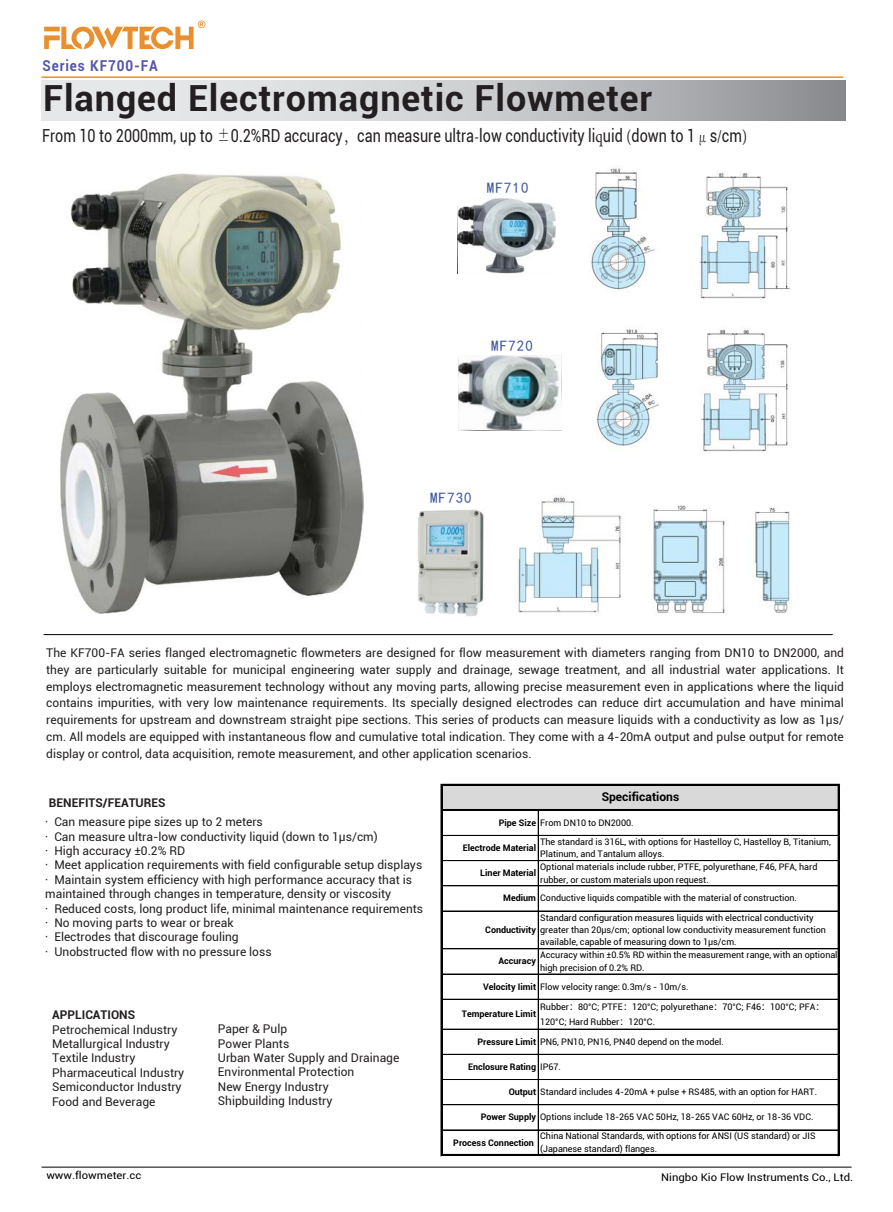
<style>
.page{position:relative;width:893px;height:1212px;background:#fff}
.page>*{position:absolute;margin:0;border:0;box-sizing:border-box;transform-origin:0 0}
.t1{font:700 36px "Roboto";letter-spacing:.025em;color:#231f20}
.t2{font:18px "Roboto";color:#221e1f;scale:.8 1}
.t3{font:15px "Sim Hei";letter-spacing:.07em;color:#4058a0}
.t4{font:700 15px "Roboto";letter-spacing:.065em;color:#55a;scale:.9 1}
.t5{font:12px/14.4px "Roboto";color:#231f20}
.t6{font:700 12px "Roboto";color:#231f20}
.t7{font:700 12px "Roboto";color:#000}
.t8{font:10.5px "Roboto";color:#000;scale:1.08 1}
.t9{font:9px/12.5px "Roboto";letter-spacing:-.005em;color:#000}
.t10{font:700 9px "Roboto";letter-spacing:-.005em;color:#000}
.s1{font-family:"Adobe Song Std";font-weight:300}
.s2{font-family:"Minion Pro"}
.s3{font-weight:700}
.s4{font-family:"Source Han Sans CN"}
.s5{font-weight:400}
</style>
<div class="page">
<svg style="left:41px;top:81px;width:804px;height:40px;background:#c8c9cb"></svg>
<svg style="left:44px;top:21px;width:161px;height:28px"></svg>
<hr style="left:41px;top:76px;width:802px;height:2px;background:#ea8f2f">
<hr style="left:44px;top:634px;width:789px;height:1px;background:#000">
<hr style="left:42px;top:1167px;width:810px;height:1px;background:#000">
<img style="left:61px;top:173px;width:303px;height:440px">
<img style="left:459px;top:356px;width:102px;height:75px">
<img style="left:417px;top:509px;width:67px;height:107px">
<img style="left:591px;top:166px;width:199px;height:132px">
<img style="left:597px;top:327px;width:191px;height:125px">
<img style="left:518px;top:496px;width:272px;height:119px">
<img style="left:458px;top:198px;width:98px;height:76px">
<div style="left:442px;top:786px;width:397px;height:24px;background:#d9d9d9"></div>
<hr style="left:441px;top:784px;width:1px;height:372px;background:#000">
<hr style="left:838px;top:786px;width:1px;height:370px;background:#000">
<hr style="left:538px;top:811px;width:1px;height:343px;background:#000">
<hr style="left:442px;top:784px;width:397px;height:2px;background:#000">
<hr style="left:442px;top:809px;width:397px;height:2px;background:#000">
<hr style="left:442px;top:835px;width:396px;height:1px;background:#000">
<hr style="left:442px;top:860px;width:396px;height:1px;background:#000">
<hr style="left:442px;top:885px;width:396px;height:1px;background:#000">
<hr style="left:442px;top:886px;width:396px;height:1px;background:#000">
<hr style="left:442px;top:911px;width:396px;height:1px;background:#000">
<hr style="left:442px;top:948px;width:396px;height:1px;background:#000">
<hr style="left:442px;top:949px;width:396px;height:1px;background:#000">
<hr style="left:442px;top:974px;width:396px;height:1px;background:#000">
<hr style="left:442px;top:999px;width:396px;height:1px;background:#000">
<hr style="left:442px;top:1029px;width:396px;height:1px;background:#000">
<hr style="left:442px;top:1054px;width:396px;height:1px;background:#000">
<hr style="left:442px;top:1079px;width:396px;height:1px;background:#000">
<hr style="left:442px;top:1104px;width:396px;height:1px;background:#000">
<hr style="left:442px;top:1105px;width:396px;height:1px;background:#000">
<hr style="left:442px;top:1129px;width:396px;height:1px;background:#000">
<hr style="left:442px;top:1130px;width:396px;height:1px;background:#000">
<hr style="left:442px;top:1154px;width:397px;height:2px;background:#000">
<p class="t4" style="left:43px;top:55px;width:130px">Series KF700-FA</p>
<h1 class="t1" style="left:43px;top:73px;width:611px">Flanged Electromagnetic Flowmeter</h1>
<h2 class="t2" style="left:42px;top:123px;width:883px">From 10 to 2000mm, up to <span class="s1">±</span>0.2%RD accuracy<span class="s1">，</span>can measure ultra<span class="s2">-</span>low conductivity li<span class="s2">q</span>uid <span class="s2">(</span>down to 1<span class="s1">μ</span>s<span class="s2">/</span>cm<span class="s2">)</span></h2>
<p class="t3" style="left:487px;top:180px;width:43px">MF710</p>
<p class="t3" style="left:491px;top:338px;width:43px">MF720</p>
<p class="t3" style="left:430px;top:490px;width:43px">MF730</p>
<p class="t5" style="left:46px;top:644px;width:799px;line-height:16.8px;text-align:justify">The KF700-FA series flanged electromagnetic flowmeters are designed for flow measurement with diameters ranging from DN10 to DN2000, and they are particularly suitable for municipal engineering water supply and drainage, sewage treatment, and all industrial water applications. It employs electromagnetic measurement technology without any moving parts, allowing precise measurement even in applications where the liquid contains impurities, with very low maintenance requirements. Its specially designed electrodes can reduce dirt accumulation and have minimal requirements for upstream and downstream straight pipe sections. This series of products can measure liquids with a conductivity as low as 1μs/ cm. All models are equipped with instantaneous flow and cumulative total indication. They come with a 4-20mA output and pulse output for remote display or control, data acquisition, remote measurement, and other application scenarios.</p>
<p class="t6" style="left:49px;top:795px;width:118px">BENEFITS/FEATURES</p>
<p class="t5" style="left:45px;top:814px;width:379px">· Can measure pipe sizes up to 2 meters<br>· Can measure ultra-low conductivity liquid (down to 1μs/cm)<br>· High accuracy ±0.2% RD<br>· Meet application requirements with field configurable setup displays · Maintain system efficiency with high performance accuracy that is maintained through changes in temperature, density or viscosity<br>· Reduced costs, long product life, minimal maintenance requirements · No moving parts to wear or break<br>· Electrodes that discourage fouling<br>· Unobstructed flow with no pressure loss</p>
<p class="t7" style="left:602px;top:788px;width:79px">Specifications</p>
<p class="t9" style="left:499px;top:816px;width:136px"><span class="s3">Pipe Size</span> From DN10 to DN2000.</p>
<p class="t10" style="left:463px;top:841px;width:75px">Electrode Material</p>
<p class="t9" style="left:540px;top:835px;width:292px">The standard is 316L, with options for Hastelloy C, Hastelloy B, Titanium,<br>Platinum, and Tantalum alloys.</p>
<p class="t10" style="left:480px;top:867px;width:57px">Liner Material</p>
<p class="t9" style="left:540px;top:860px;width:279px">Optional materials include rubber, PTFE, polyurethane, F46, PFA, hard rubber, or custom materials upon request.</p>
<p class="t9" style="left:503px;top:892px;width:295px"><span class="s3">Medium</span> Conductive liquids compatible with the material of construction.</p>
<p class="t10" style="left:485px;top:923px;width:52px">Conductivity</p>
<p class="t9" style="left:540px;top:911px;width:287px">Standard configuration measures liquids with electrical conductivity greater than 20μs/cm; optional low conductivity measurement function available, capable of measuring down to 1μs/cm.</p>
<p class="t10" style="left:498px;top:955px;width:39px">Accuracy</p>
<p class="t9" style="left:540px;top:948px;width:299px">Accuracy within ±0.5% RD within the measurement range, with an optional high precision of 0.2% RD.</p>
<p class="t9" style="left:483px;top:980px;width:207px"><span class="s3">Velocity Iimit</span> Flow velocity range: 0.3m/s - 10m/s.</p>
<p class="t10" style="left:462px;top:1008px;width:76px">Temperature Limit</p>
<p class="t9" style="left:540px;top:999px;width:286px;line-height:14.5px">Rubber<span class="s4">：</span>80°C; PTFE<span class="s4">：</span>120°C; polyurethane<span class="s4">：</span>70°C; F46<span class="s4">：</span>100°C; PFA<span class="s4">：<br></span>120°C; Hard Rubber<span class="s4">：</span>120°C.</p>
<p class="t9" style="left:477px;top:1035px;width:248px"><span class="s3">Pressure Limit</span> PN6, PN10, PN16, PN40 depend on the model.</p>
<p class="t10" style="left:468px;top:1060px;width:94px">Enclosure Rating <span class="s5">IP67.</span></p>
<p class="t9" style="left:509px;top:1085px;width:310px"><span class="s3">Output</span> Standard includes 4-20mA + pulse + RS485, with an option for HART.</p>
<p class="t9" style="left:481px;top:1110px;width:334px"><span class="s3">Power Supply</span> Options include 18-265 VAC 50Hz, 18-265 VAC 60Hz, or 18-36 VDC.</p>
<p class="t10" style="left:453px;top:1136px;width:82px">Process Connection</p>
<p class="t9" style="left:540px;top:1130px;width:277px">China National Standards, with options for ANSI (US standard) or JIS (Japanese standard) flanges.</p>
<p class="t6" style="left:52px;top:1006px;width:84px">APPLICATIONS</p>
<p class="t5" style="left:52px;top:1022px;width:134px">Petrochemical Industry<br>Metallurgical Industry<br>Textile Industry<br>Pharmaceutical Industry<br>Semiconductor Industry<br>Food and Beverage</p>
<p class="t5" style="left:218px;top:1021px;width:183px">Paper &amp; Pulp<br>Power Plants<br>Urban Water Supply and Drainage<br>Environmental Protection<br>New Energy Industry<br>Shipbuilding Industry</p>
<p class="t8" style="left:46px;top:1168px;width:89px">www.flowmeter.cc</p>
<p class="t8" style="left:661px;top:1169px;width:179px">Ningbo Kio Flow Instruments Co., Ltd.</p>
</div>
